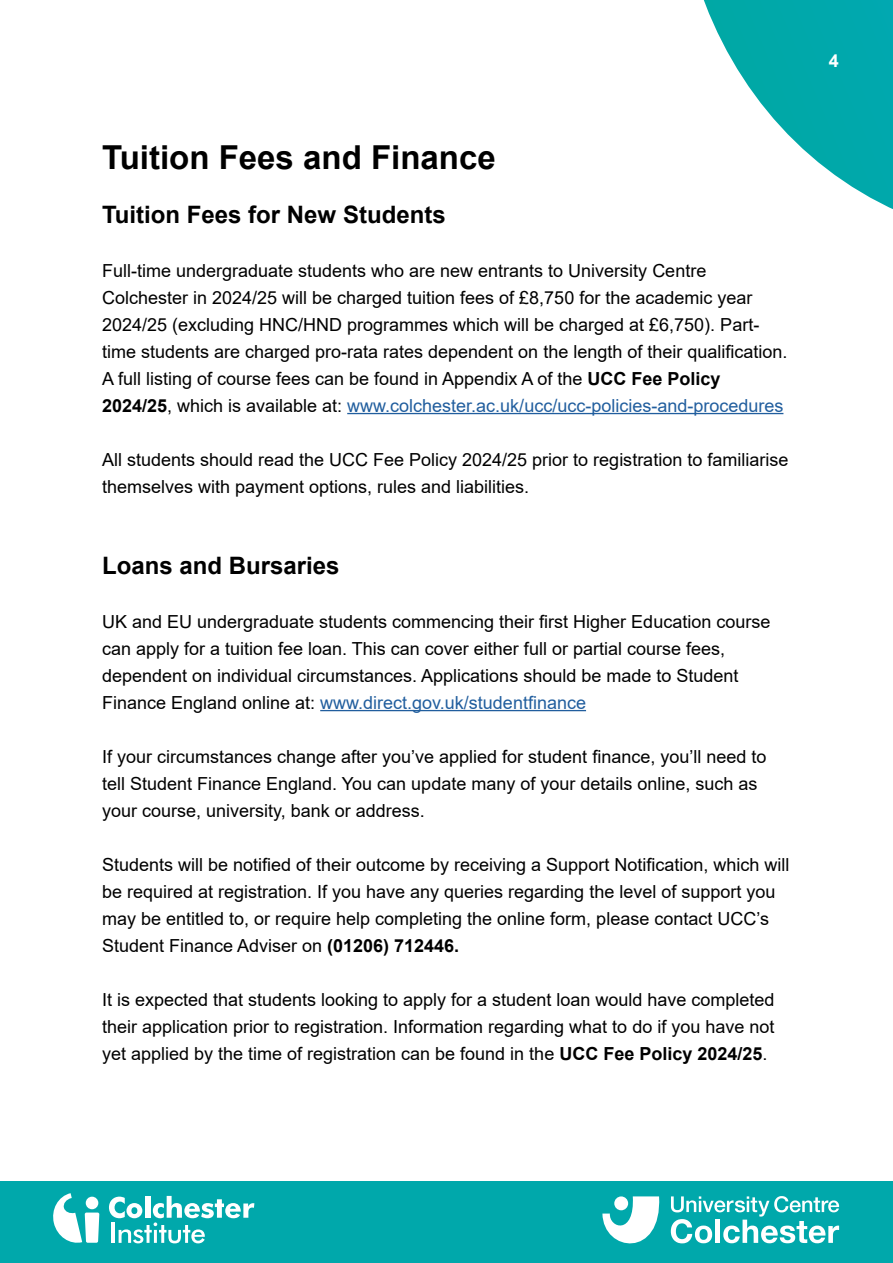
<style>
.page{position:relative;width:893px;height:1263px;background:#fff}
.page>*{position:absolute;margin:0;border:0;box-sizing:border-box;transform-origin:0 0}
.t1{font:700 33px "Arial";color:#000}
.t2{font:700 24px "Arial";color:#000}
.t3{font:18px/27px "Arial";color:#000}
.t4{font:700 18px "Arial";color:#fff}
.s1{font-weight:700}
.s2{color:#215e9e}
</style>
<div class="page">
<div style="left:0;top:1181px;width:893px;height:82px;background:#00a8ab"></div>
<svg style="left:602px;top:1196px;width:58px;height:47px"></svg>
<div style="left:614px;top:1196px;width:14px;height:14px;background:#fff;border-radius:50%"></div>
<svg style="left:671px;top:1196px;width:168px;height:47px"></svg>
<svg style="left:109px;top:1196px;width:145px;height:47px"></svg>
<svg style="left:53px;top:1193px;width:46px;height:50px"></svg>
<svg style="left:413px;top:0;width:480px;height:415px"></svg>
<hr style="left:347px;top:413px;width:436px;height:1px;background:#215e9e">
<hr style="left:320px;top:710px;width:266px;height:1px;background:#215e9e">
<h1 class="t1" style="left:102px;top:134px;width:395px">Tuition Fees and Finance</h1>
<h2 class="t2" style="left:102px;top:197px;width:345px">Tuition Fees for New Students</h2>
<p class="t3" style="left:102px;top:257px;width:687px">Full-time undergraduate students who are new entrants to University Centre Colchester in 2024/25 will be charged tuition fees of £8,750 for the academic year 2024/25 (excluding HNC/HND programmes which will be charged at £6,750). Part&shy;time students are charged pro-rata rates dependent on the length of their qualification.<br>A full listing of course fees can be found in Appendix A of the <span class="s1">UCC Fee Policy 2024/25</span>, which is available at: <span class="s2">www.colchester.ac.uk/ucc/ucc-policies-and-procedures</span></p>
<p class="t3" style="left:102px;top:446px;width:688px">All students should read the UCC Fee Policy 2024/25 prior to registration to familiarise themselves with payment options, rules and liabilities.</p>
<h2 class="t2" style="left:102px;top:548px;width:239px">Loans and Bursaries</h2>
<p class="t3" style="left:102px;top:608px;width:670px">UK and EU undergraduate students commencing their first Higher Education course can apply for a tuition fee loan. This can cover either full or partial course fees, dependent on individual circumstances. Applications should be made to Student Finance England online at: <span class="s2">www.direct.gov.uk/studentfinance</span></p>
<p class="t3" style="left:102px;top:743px;width:666px">If your circumstances change after you’ve applied for student finance, you’ll need to tell Student Finance England. You can update many of your details online, such as your course, university, bank or address.</p>
<p class="t3" style="left:102px;top:851px;width:689px">Students will be notified of their outcome by receiving a Support Notification, which will be required at registration. If you have any queries regarding the level of support you may be entitled to, or require help completing the online form, please contact UCC’s Student Finance Adviser on <span class="s1">(01206) 712446.</span></p>
<p class="t3" style="left:102px;top:986px;width:674px;text-align:justify">It is expected that students looking to apply for a student loan would have completed their application prior to registration. Information regarding what to do if you have not yet applied by the time of registration can be found in the <span class="s1">UCC Fee Policy 2024/25</span>.</p>
<p class="t4" style="left:829px;top:48px;width:12px">4</p>
</div>
